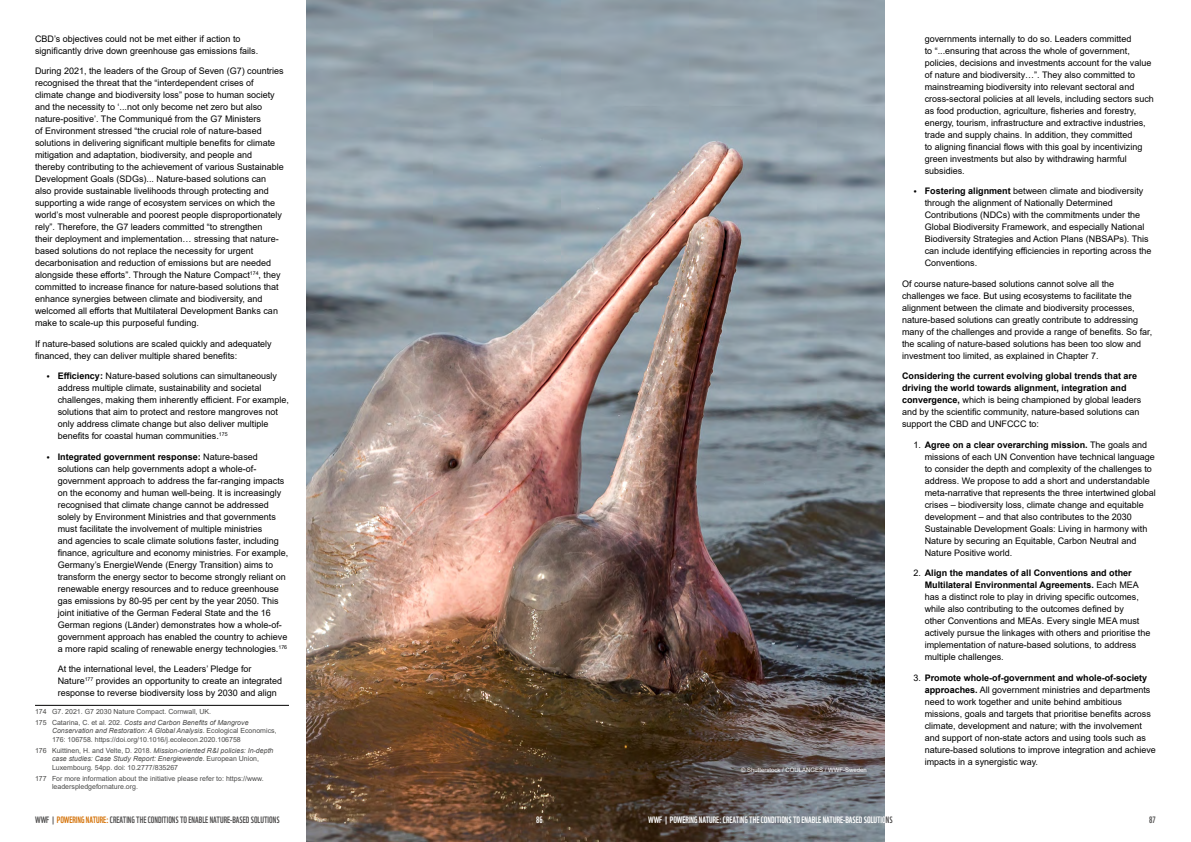
<style>
.page{position:relative;width:1191px;height:842px;background:#fff}
.page>*{position:absolute;margin:0;border:0;box-sizing:border-box;transform-origin:0 0}
.t1{font:9px/12px "Arial";color:#000}
.t2{font:9px "WWF";color:#504f4f}
.t3{font:9px "WWF";color:#fff}
.t4{font:7px/8.4px "Arial";color:#4a4a49}
.t5{font:6px "Arial";color:#fff}
.s1{font-family:"Georgia"}
.s2{font-weight:700}
.s3{font-style:italic}
.s4{color:#d47106}
.s5{color:#504f4f}
</style>
<div class="page">
<img style="left:306px;top:0;width:578px;height:842px">
<hr style="left:35px;top:705px;width:254px;height:1px;background:#000">
<p class="t1" style="left:35px;top:32px;width:225px">CBD’s objectives could not be met either if action to significantly drive down greenhouse gas emissions fails.</p>
<p class="t1" style="left:35px;top:65px;width:250px">During 2021, the leaders of the Group of Seven (G7) countries recognised the threat that the “interdependent crises of climate change and biodiversity loss” pose to human society and the necessity to ‘...not only become net zero but also nature-positive’. The Communiqué from the G7 Ministers<br>of Environment stressed “the crucial role of nature-based solutions in delivering significant multiple benefits for climate mitigation and adaptation, biodiversity, and people and thereby contributing to the achievement of various Sustainable Development Goals (SDGs)... Nature-based solutions can also provide sustainable livelihoods through protecting and supporting a wide range of ecosystem services on which the world’s most vulnerable and poorest people disproportionately rely”. Therefore, the G7 leaders committed “to strengthen<br>their deployment and implementation… stressing that nature&shy;based solutions do not replace the necessity for urgent decarbonisation and reduction of emissions but are needed alongside these efforts”. Through the Nature Compact<sup>174</sup>, they committed to increase finance for nature-based solutions that enhance synergies between climate and biodiversity, and welcomed all efforts that Multilateral Development Banks can make to scale-up this purposeful funding.</p>
<p class="t1" style="left:35px;top:337px;width:238px">If nature-based solutions are scaled quickly and adequately financed, they can deliver multiple shared benefits:</p>
<p class="t1" style="left:58px;top:370px;width:233px;text-indent:-11px"><span class="s1">•</span> <span class="s2">Efficiency:</span> Nature-based solutions can simultaneously address multiple climate, sustainability and societal challenges, making them inherently efficient. For example, solutions that aim to protect and restore mangroves not only address climate change but also deliver multiple benefits for coastal human communities.<sup>175</sup></p>
<p class="t1" style="left:58px;top:450px;width:232px;text-indent:-11px"><span class="s1">•</span> <span class="s2">Integrated government response:</span> Nature-based solutions can help governments adopt a whole-of&shy;government approach to address the far-ranging impacts on the economy and human well-being. It is increasingly recognised that climate change cannot be addressed solely by Environment Ministries and that governments must facilitate the involvement of multiple ministries<br>and agencies to scale climate solutions faster, including finance, agriculture and economy ministries. For example, Germany’s EnergieWende (Energy Transition) aims to transform the energy sector to become strongly reliant on renewable energy resources and to reduce greenhouse gas emissions by 80-95 per cent by the year 2050. This joint initiative of the German Federal State and the 16<br>German regions (Länder) demonstrates how a whole-of&shy;government approach has enabled the country to achieve a more rapid scaling of renewable energy technologies.<sup>176</sup></p>
<p class="t1" style="left:58px;top:663px;width:226px">At the international level, the Leaders’ Pledge for<br>Nature<sup>177</sup> provides an opportunity to create an integrated response to reverse biodiversity loss by 2030 and align</p>
<p class="t4" style="left:35px;top:706px;width:215px;line-height:11.2px">174 G7. 2021. G7 2030 Nature Compact. Cornwall, UK.<br>175 Catarina, C. et al. 202. <span class="s3">Costs and Carbon Benefits of Mangrove</span></p>
<p class="t4" style="left:52px;top:727px;width:226px"><span class="s3">Conservation and Restoration: A Global Analysis</span>. Ecological Economics,<br>176: 106758. https://doi.org/10.1016/j.ecolecon.2020.106758</p>
<p class="t4" style="left:52px;top:746px;width:223px;text-indent:-17px">176 Kuittinen, H. and Velte, D. 2018. <span class="s3">Mission-oriented R&amp;I policies: In-depth case studies: Case Study Report: Energiewende</span>. European Union,<br>Luxembourg. 54pp. doi: 10.2777/835267</p>
<p class="t4" style="left:52px;top:774px;width:213px;text-indent:-17px">177 For more information about the initiative please refer to: https://www. leaderspledgefornature.org.</p>
<p class="t5" style="left:741px;top:766px;width:127px">© Shutterstock / COULANGES / WWF-Sweden</p>
<p class="t1" style="left:924px;top:32px;width:231px">governments internally to do so. Leaders committed<br>to “...ensuring that across the whole of government, policies, decisions and investments account for the value of nature and biodiversity…”. They also committed to mainstreaming biodiversity into relevant sectoral and cross-sectoral policies at all levels, including sectors such as food production, agriculture, fisheries and forestry, energy, tourism, infrastructure and extractive industries, trade and supply chains. In addition, they committed<br>to aligning financial flows with this goal by incentivizing green investments but also by withdrawing harmful subsidies.</p>
<p class="t1" style="left:924px;top:185px;width:228px;text-indent:-11px"><span class="s1">•</span> <span class="s2">Fostering alignment</span> between climate and biodiversity through the alignment of Nationally Determined Contributions (NDCs) with the commitments under the Global Biodiversity Framework, and especially National Biodiversity Strategies and Action Plans (NBSAPs). This can include identifying efficiencies in reporting across the Conventions.</p>
<p class="t1" style="left:902px;top:277px;width:252px">Of course nature-based solutions cannot solve all the challenges we face. But using ecosystems to facilitate the alignment between the climate and biodiversity processes, nature-based solutions can greatly contribute to addressing many of the challenges and provide a range of benefits. So far, the scaling of nature-based solutions has been too slow and investment too limited, as explained in Chapter 7.</p>
<p class="t1" style="left:902px;top:370px;width:241px"><span class="s2">Considering the current evolving global trends that are driving the world towards alignment, integration and convergence,</span> which is being championed by global leaders and by the scientific community, nature-based solutions can support the CBD and UNFCCC to:</p>
<p class="t1" style="left:924px;top:438px;width:233px;text-indent:-11px">1. <span class="s2">Agree on a clear overarching mission.</span> The goals and missions of each UN Convention have technical language to consider the depth and complexity of the challenges to address. We propose to add a short and understandable meta-narrative that represents the three intertwined global crises – biodiversity loss, climate change and equitable development – and that also contributes to the 2030<br>Sustainable Development Goals: Living in harmony with Nature by securing an Equitable, Carbon Neutral and Nature Positive world.</p>
<p class="t1" style="left:924px;top:567px;width:227px;text-indent:-11px">2. <span class="s2">Align the mandates of all Conventions and other Multilateral Environmental Agreements.</span> Each MEA has a distinct role to play in driving specific outcomes, while also contributing to the outcomes defined by<br>other Conventions and MEAs. Every single MEA must actively pursue the linkages with others and prioritise the implementation of nature-based solutions, to address multiple challenges.</p>
<p class="t1" style="left:924px;top:671px;width:233px;text-indent:-11px">3. <span class="s2">Promote whole-of-government and whole-of-society approaches.</span> All government ministries and departments need to work together and unite behind ambitious missions, goals and targets that prioritise benefits across climate, development and nature; with the involvement and support of non-state actors and using tools such as nature-based solutions to improve integration and achieve impacts in a synergistic way.</p>
<p class="t2" style="left:35px;top:813px;width:246px">WWF | <span class="s4">POWERING NATURE:</span>CREATING THE CONDITIONS TO ENABLE NATURE-BASED SOLUTIONS</p>
<p class="t3" style="left:648px;top:813px;width:246px">WWF | POWERING NATURE: CREATING THE CONDITIONS TO ENABLE NATURE-BASED SOLUTIO<span class="s5">NS</span></p>
<p class="t2" style="left:1149px;top:813px;width:8px">87</p>
<p class="t3" style="left:536px;top:813px;width:8px">86</p>
</div>
